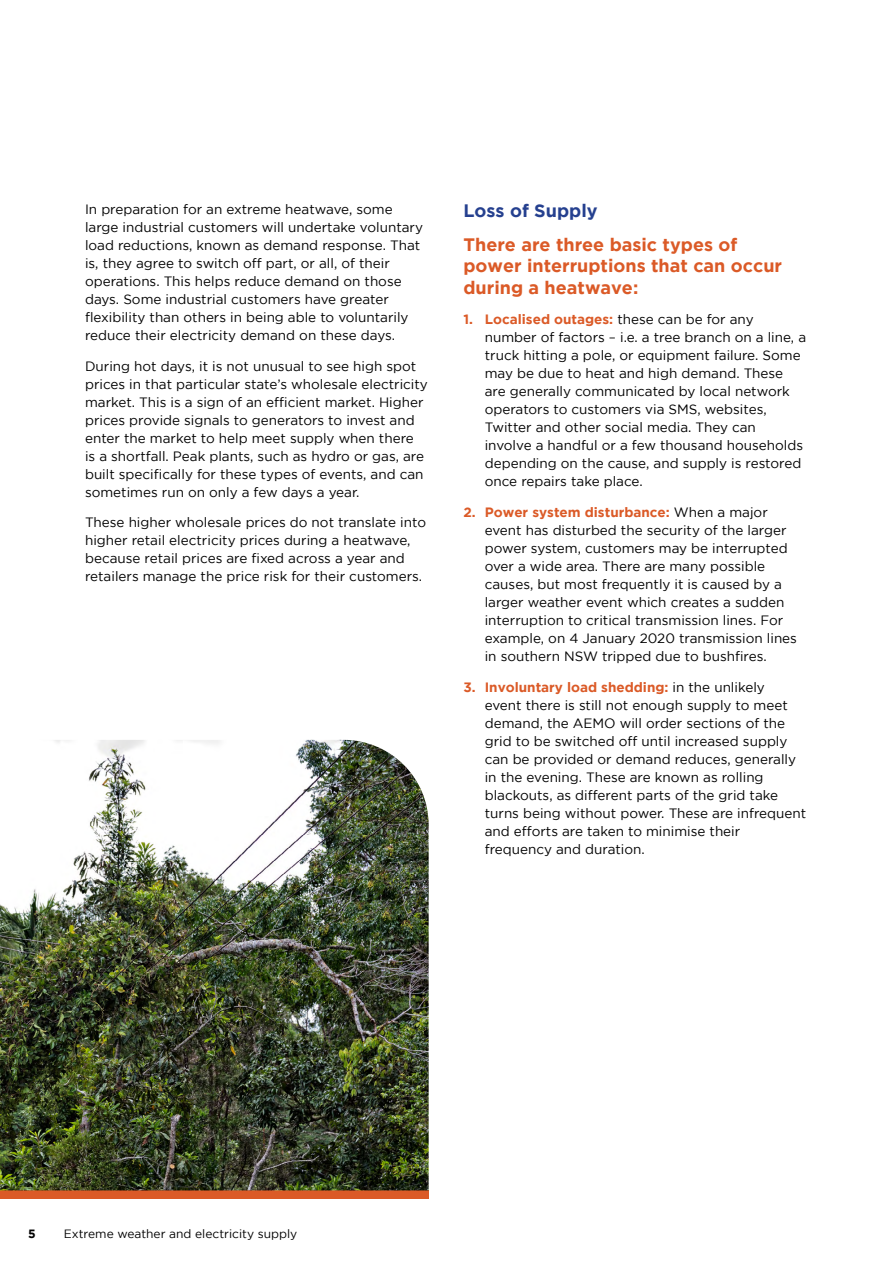
<style>
.page{position:relative;width:893px;height:1263px;background:#fff}
.page>*{position:absolute;margin:0;border:0;box-sizing:border-box;transform-origin:0 0}
.t1{font:700 18px/21.3px "Gotham";color:#db5a27}
.t2{font:700 18px "Gotham";color:#25408f}
.t3{font:13.5px/18px "Gotham";color:#000}
.t4{font:12px "Gotham";color:#000}
.t5{font:700 12px "Gotham";color:#000}
.s1{font-weight:700;color:#db5a27}
</style>
<div class="page">
<div style="left:0;top:1190px;width:429px;height:9px;background:#db5a27"></div>
<img style="left:0;top:740px;width:429px;height:450px">
<p class="t3" style="left:85px;top:200px;width:340px">In preparation for an extreme heatwave, some large industrial customers will undertake voluntary load reductions, known as demand response. That is, they agree to switch off part, or all, of their operations. This helps reduce demand on those days. Some industrial customers have greater flexibility than others in being able to voluntarily reduce their electricity demand on these days.</p>
<p class="t3" style="left:85px;top:357px;width:344px">During hot days, it is not unusual to see high spot prices in that particular state’s wholesale electricity market. This is a sign of an efficient market. Higher prices provide signals to generators to invest and enter the market to help meet supply when there<br>is a shortfall. Peak plants, such as hydro or gas, are built specifically for these types of events, and can sometimes run on only a few days a year.</p>
<p class="t3" style="left:85px;top:513px;width:343px">These higher wholesale prices do not translate into higher retail electricity prices during a heatwave, because retail prices are fixed across a year and retailers manage the price risk for their customers.</p>
<h1 class="t2" style="left:463px;top:200px;width:136px">Loss of Supply</h1>
<h1 class="t1" style="left:463px;top:234px;width:320px">There are three basic types of power interruptions that can occur during a heatwave:</h1>
<p class="t3" style="left:485px;top:310px;width:323px;text-indent:-21px"><span class="s1">1. Localised outages:</span> these can be for any number of factors – i.e. a tree branch on a line, a truck hitting a pole, or equipment failure. Some may be due to heat and high demand. These are generally communicated by local network operators to customers via SMS, websites, Twitter and other social media. They can involve a handful or a few thousand households depending on the cause, and supply is restored once repairs take place.</p>
<p class="t3" style="left:485px;top:503px;width:314px;text-indent:-21px"><span class="s1">2. Power system disturbance:</span> When a major event has disturbed the security of the larger power system, customers may be interrupted over a wide area. There are many possible causes, but most frequently it is caused by a larger weather event which creates a sudden interruption to critical transmission lines. For example, on 4 January 2020 transmission lines in southern NSW tripped due to bushfires.</p>
<p class="t3" style="left:485px;top:678px;width:323px;text-indent:-21px"><span class="s1">3. Involuntary load shedding:</span> in the unlikely<br>event there is still not enough supply to meet demand, the AEMO will order sections of the grid to be switched off until increased supply can be provided or demand reduces, generally in the evening. These are known as rolling blackouts, as different parts of the grid take turns being without power. These are infrequent and efforts are taken to minimise their frequency and duration.</p>
<p class="t5" style="left:28px;top:1227px;width:9px">5</p>
<p class="t4" style="left:64px;top:1227px;width:235px">Extreme weather and electricity supply</p>
</div>
